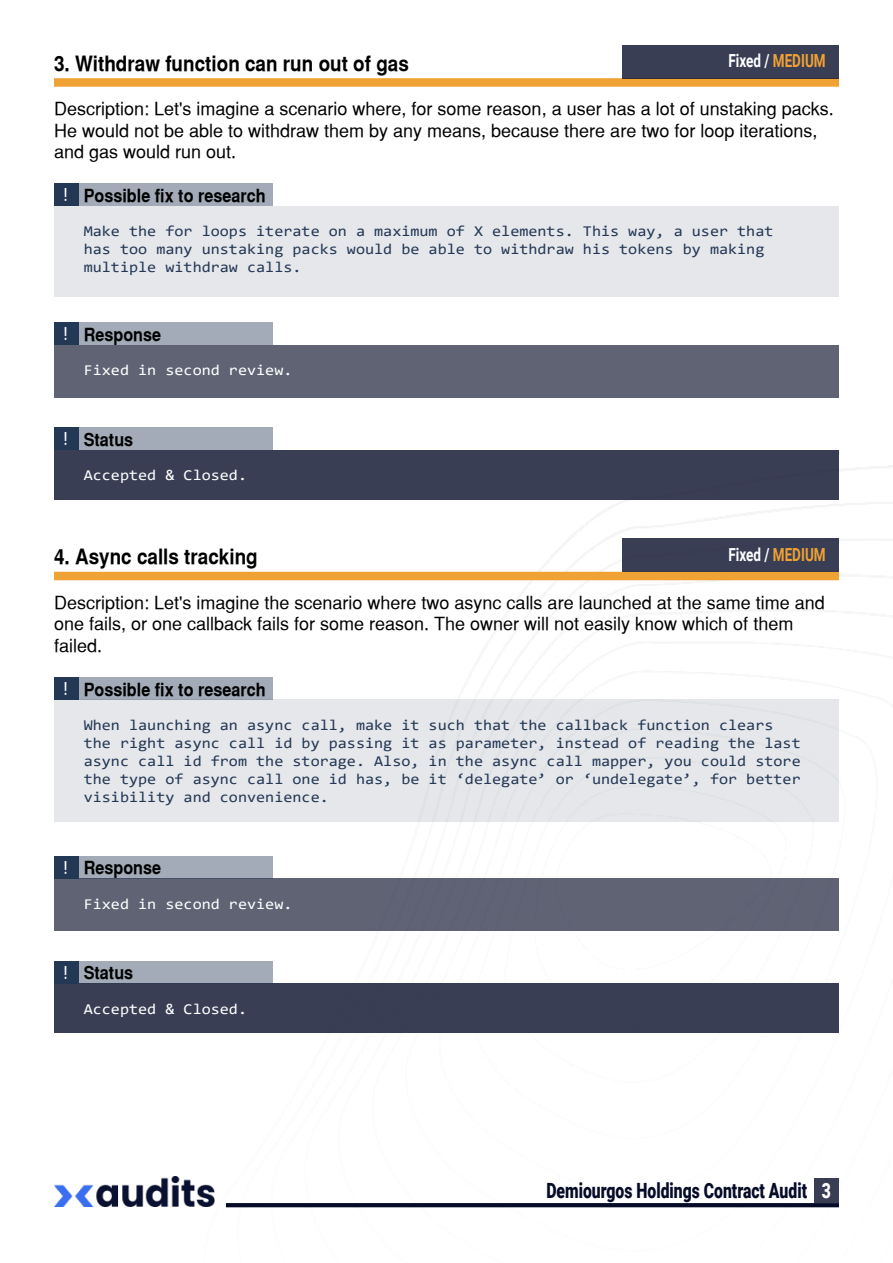
<style>
.page{position:relative;width:893px;height:1263px;background:#fff}
.page>*{position:absolute;margin:0;border:0;box-sizing:border-box;transform-origin:0 0}
.t1{font:700 21px "Sans Serif";color:#000;scale:.9 1}
.t2{font:900 21px "Roboto";color:#060b27;scale:.75 1}
.t3{font:18px/21.6px "Sans Serif";color:#000}
.t4{font:700 18px "Sans Serif";color:#000;scale:.9 1}
.t5{font:700 18px "Roboto";color:#fff;scale:.75 1}
.t6{font:15px/18px "Consolas";color:#243855;scale:1.1 1}
.t7{font:15px "Consolas";color:#fff;scale:1.1 1}
.s1{color:#f0a234}
.s2{font-family:"Roboto";font-weight:500;color:#fff}
.s3{color:#fff}
</style>
<div class="page">
<img style="left:203px;top:465px;width:690px;height:743px">
<div style="left:814px;top:1178px;width:25px;height:25px;background:#3a3e54"></div>
<img style="left:54px;top:1176px;width:160px;height:30px">
<svg style="left:226px;top:1203px;width:613px;height:4px;background:#0a0f2a"></svg>
<div style="left:54px;top:206px;width:785px;height:91px;background:#e5e7eb"></div>
<div style="left:54px;top:184px;width:24px;height:22px;background:#233855"></div>
<div style="left:78px;top:184px;width:194px;height:22px;background:#a2abb7"></div>
<div style="left:54px;top:700px;width:785px;height:122px;background:#e5e7eb"></div>
<div style="left:54px;top:677px;width:24px;height:23px;background:#233855"></div>
<div style="left:78px;top:677px;width:194px;height:23px;background:#a2abb7"></div>
<div style="left:54px;top:78px;width:785px;height:9px;background:#f0a234"></div>
<div style="left:622px;top:45px;width:217px;height:33px;background:#3a3e54"></div>
<div style="left:54px;top:572px;width:785px;height:8px;background:#f0a234"></div>
<div style="left:622px;top:539px;width:217px;height:33px;background:#3a3e54"></div>
<div style="left:54px;top:345px;width:785px;height:53px;background:#5f6374"></div>
<div style="left:54px;top:322px;width:24px;height:23px;background:#233855"></div>
<div style="left:78px;top:322px;width:194px;height:23px;background:#a2abb7"></div>
<div style="left:54px;top:878px;width:785px;height:53px;background:#5f6374"></div>
<div style="left:54px;top:856px;width:24px;height:22px;background:#233855"></div>
<div style="left:78px;top:856px;width:194px;height:22px;background:#a2abb7"></div>
<div style="left:54px;top:450px;width:785px;height:50px;background:#3a3e54"></div>
<div style="left:54px;top:428px;width:24px;height:22px;background:#233855"></div>
<div style="left:78px;top:428px;width:194px;height:22px;background:#a2abb7"></div>
<div style="left:54px;top:983px;width:785px;height:50px;background:#3a3e54"></div>
<div style="left:54px;top:961px;width:24px;height:22px;background:#233855"></div>
<div style="left:78px;top:961px;width:194px;height:22px;background:#a2abb7"></div>
<h1 class="t1" style="left:54px;top:51px;width:396px">3. Withdraw function can run out of gas</h1>
<p class="t5" style="left:728px;top:48px;width:131px">Fixed / <span class="s1">MEDIUM</span></p>
<p class="t3" style="left:54px;top:98px;width:781px">Description: Let's imagine a scenario where, for some reason, a user has a lot of unstaking packs.<br>He would not be able to withdraw them by any means, because there are two for loop iterations, and gas would run out.</p>
<p class="t4" style="left:64px;top:185px;width:226px"><span class="s2">!</span> Possible fix to research</p>
<p class="t6" style="left:84px;top:222px;width:628px">Make the for loops iterate on a maximum of X elements. This way, a user that has too many unstaking packs would be able to withdraw his tokens by making multiple withdraw calls.</p>
<p class="t4" style="left:64px;top:324px;width:110px"><span class="s2">!</span> Response</p>
<p class="t7" style="left:84px;top:360px;width:191px">Fixed in second review.</p>
<p class="t4" style="left:64px;top:429px;width:79px"><span class="s2">!</span> Status</p>
<p class="t7" style="left:84px;top:465px;width:150px">Accepted &amp; Closed.</p>
<h1 class="t1" style="left:54px;top:544px;width:228px">4. Async calls tracking</h1>
<p class="t5" style="left:728px;top:542px;width:131px">Fixed / <span class="s1">MEDIUM</span></p>
<p class="t3" style="left:54px;top:591px;width:772px">Description: Let's imagine the scenario where two async calls are launched at the same time and one fails, or one callback fails for some reason. The owner will not easily know which of them failed.</p>
<p class="t4" style="left:64px;top:679px;width:226px"><span class="s2">!</span> Possible fix to research</p>
<p class="t6" style="left:84px;top:716px;width:653px">When launching an async call, make it such that the callback function clears the right async call id by passing it as parameter, instead of reading the last async call id from the storage. Also, in the async call mapper, you could store the type of async call one id has, be it ‘delegate’ or ‘undelegate’, for better visibility and convenience.</p>
<p class="t4" style="left:64px;top:857px;width:110px"><span class="s2">!</span> Response</p>
<p class="t7" style="left:84px;top:894px;width:191px">Fixed in second review.</p>
<p class="t4" style="left:64px;top:962px;width:79px"><span class="s2">!</span> Status</p>
<p class="t7" style="left:84px;top:999px;width:150px">Accepted &amp; Closed.</p>
<h1 class="t2" style="left:546px;top:1176px;width:381px">Demiourgos Holdings Contract Audit <span class="s3">3</span></h1>
</div>
